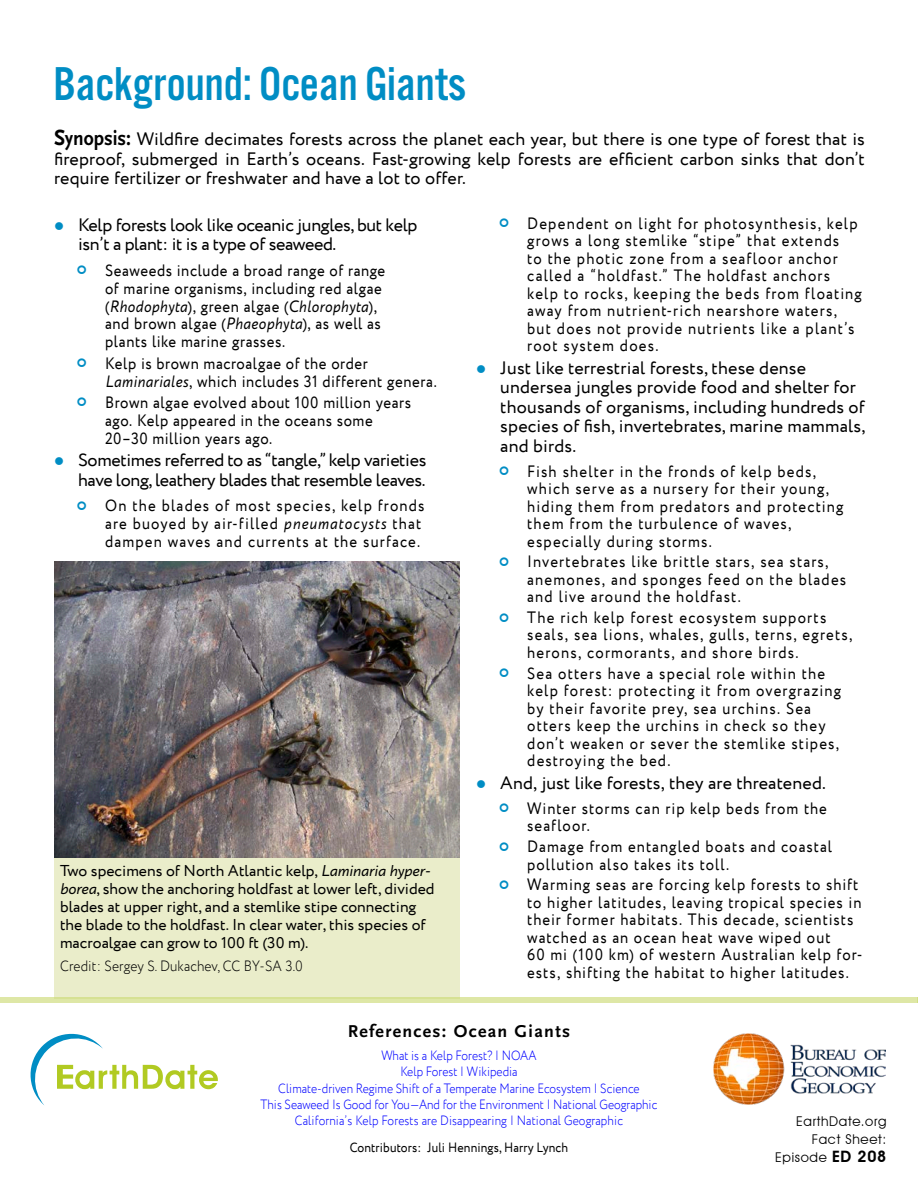
<style>
.page{position:relative;width:918px;height:1188px;background:#fff}
.page>*{position:absolute;margin:0;border:0;box-sizing:border-box;transform-origin:0 0}
.t1{font:49.35px "Alternate Got No 3 D";color:#008dc4}
.t2{font:18px/19.4px "Circe";letter-spacing:.005em;color:#000;text-align:justify}
.t3{font:18px/19.4px "Circe";letter-spacing:-.02em;color:#000}
.t4{font:700 18px "Scala Sans Pro";letter-spacing:.075em;color:#000}
.t5{font:16.5px/17.5px "Circe";letter-spacing:.07em;color:#000;scale:.9 1}
.t6{font:16.5px/18px "Circe";letter-spacing:.04em;color:#000;scale:.9 1}
.t7{font:15.75px/18px "Circe";color:#000}
.t8{font:300 15px "Circe";letter-spacing:.01em;color:#000;scale:.9 1}
.t9{font:300 13.5px/16.2px "Circe";color:#00f;text-align:center;scale:.87 1}
.t10{font:13.5px "Circe";letter-spacing:.01em;color:#000;scale:.9 1}
.t11{font:13.5px/18px "Avant Garde IT Cby BT";letter-spacing:.05em;color:#000;text-align:right}
.s1{font-family:"Scala Sans Pro";font-weight:700;font-size:22.95px}
.s2{font-family:"Scala Sans Pro";font-weight:700;font-size:21.3px}
.s3{color:#008dc4}
.s4{font-style:italic}
.s5{font-weight:600;font-size:15.75px}
</style>
<div class="page">
<img style="left:713px;top:1034px;width:173px;height:71px">
<svg style="left:30px;top:1033px;width:188px;height:72px"></svg>
<img style="left:54px;top:562px;width:406px;height:296px">
<div style="left:54px;top:859px;width:405px;height:140px;background:#eaedca"></div>
<div style="left:0;top:998px;width:918px;height:5px;background:#dee7a6"></div>
<h1 class="t1" style="left:53px;top:58px;width:414px">Background: Ocean Giants</h1>
<p class="t2" style="left:54px;top:130px;width:812px"><span class="s1">S</span><span class="s2">ynopsis:</span> Wildfire decimates forests across the planet each year, but there is one type of forest that is fireproof, submerged in Earth’s oceans. Fast-growing kelp forests are efficient carbon sinks that don’t require fertilizer or freshwater and have a lot to offer.</p>
<p class="t3" style="left:78px;top:216px;width:341px;text-indent:-24px"><span class="s3">●</span> Kelp forests look like oceanic jungles, but kelp isn’t a plant: it is a type of seaweed.</p>
<p class="t6" style="left:105px;top:262px;width:313px">Seaweeds include a broad range of range of marine organisms, including red algae (<span class="s4">Rhodophyta</span>), green algae (<span class="s4">Chlorophyta</span>), and brown algae (<span class="s4">Phaeophyta</span>), as well as plants like marine grasses.</p>
<p class="t6" style="left:105px;top:355px;width:370px">Kelp is brown macroalgae of the order<br><span class="s4">Laminariales</span>, which includes 31 different genera.</p>
<p class="t6" style="left:105px;top:394px;width:341px">Brown algae evolved about 100 million years ago. Kelp appeared in the oceans some<br>20–30 million years ago.</p>
<p class="t3" style="left:54px;top:451px;width:374px;text-align:right"><span class="s3">●</span> Sometimes referred to as “tangle,” kelp varieties have long, leathery blades that resemble leaves.</p>
<p class="t5" style="left:105px;top:497px;width:356px;line-height:18px">On the blades of most species, kelp fronds are buoyed by air-filled <span class="s4">pneumatocysts</span> that dampen waves and currents at the surface.</p>
<p class="t5" style="left:527px;top:215px;width:373px">Dependent on light for photosynthesis, kelp grows a long stemlike “stipe” that extends<br>to the photic zone from a seafloor anchor called a “holdfast.” The holdfast anchors kelp to rocks, keeping the beds from floating away from nutrient-rich nearshore waters, but does not provide nutrients like a plant’s root system does.</p>
<p class="t2" style="left:500px;top:359px;width:367px;text-align:left;text-indent:-24px"><span class="s3">●</span> Just like terrestrial forests, these dense undersea jungles provide food and shelter for thousands of organisms, including hundreds of species of fish, invertebrates, marine mammals, and birds.</p>
<p class="t5" style="left:527px;top:463px;width:353px">Fish shelter in the fronds of kelp beds, which serve as a nursery for their young, hiding them from predators and protecting them from the turbulence of waves, especially during storms.</p>
<p class="t5" style="left:527px;top:553px;width:356px">Invertebrates like brittle stars, sea stars, anemones, and sponges feed on the blades and live around the holdfast.</p>
<p class="t5" style="left:527px;top:609px;width:363px">The rich kelp forest ecosystem supports seals, sea lions, whales, gulls, terns, egrets, herons, cormorants, and shore birds.</p>
<p class="t5" style="left:527px;top:665px;width:350px">Sea otters have a special role within the kelp forest: protecting it from overgrazing by their favorite prey, sea urchins. Sea otters keep the urchins in check so they don’t weaken or sever the stemlike stipes, destroying the bed.</p>
<p class="t2" style="left:476px;top:774px;width:351px"><span class="s3">●</span> And, just like forests, they are threatened.</p>
<p class="t5" style="left:527px;top:800px;width:335px">Winter storms can rip kelp beds from the seafloor.</p>
<p class="t5" style="left:527px;top:838px;width:340px">Damage from entangled boats and coastal pollution also takes its toll.</p>
<p class="t5" style="left:527px;top:876px;width:374px">Warming seas are forcing kelp forests to shift to higher latitudes, leaving tropical species in their former habitats. This decade, scientists watched as an ocean heat wave wiped out<br>60 mi (100 km) of western Australian kelp for&shy;ests, shifting the habitat to higher latitudes.</p>
<p class="t7" style="left:60px;top:862px;width:376px">Two specimens of North Atlantic kelp, <span class="s4">Laminaria hyper&shy;borea</span>, show the anchoring holdfast at lower left, divided blades at upper right, and a stemlike stipe connecting the blade to the holdfast. In clear water, this species of macroalgae can grow to 100 ft (30 m).</p>
<p class="t8" style="left:60px;top:957px;width:271px">Credit: Sergey S. Dukachev, CC BY-SA 3.0</p>
<p class="t4" style="left:348px;top:1021px;width:224px">References: Ocean Giants</p>
<p class="t9" style="left:261px;top:1048px;width:458px">What is a Kelp Forest? | NOAA<br>Kelp Forest | Wikipedia<br>Climate-driven Regime Shift of a Temperate Marine Ecosystem | Science<br>This Seaweed Is Good for You—And for the Environment | National Geographic California’s Kelp Forests are Disappearing | National Geographic</p>
<p class="t10" style="left:350px;top:1139px;width:244px">Contributors: Juli Hennings, Harry Lynch</p>
<p class="t11" style="left:775px;top:1113px;width:113px">EarthDate.org<br>Fact Sheet:<br>Episode <span class="s5">ED 208</span></p>
</div>
